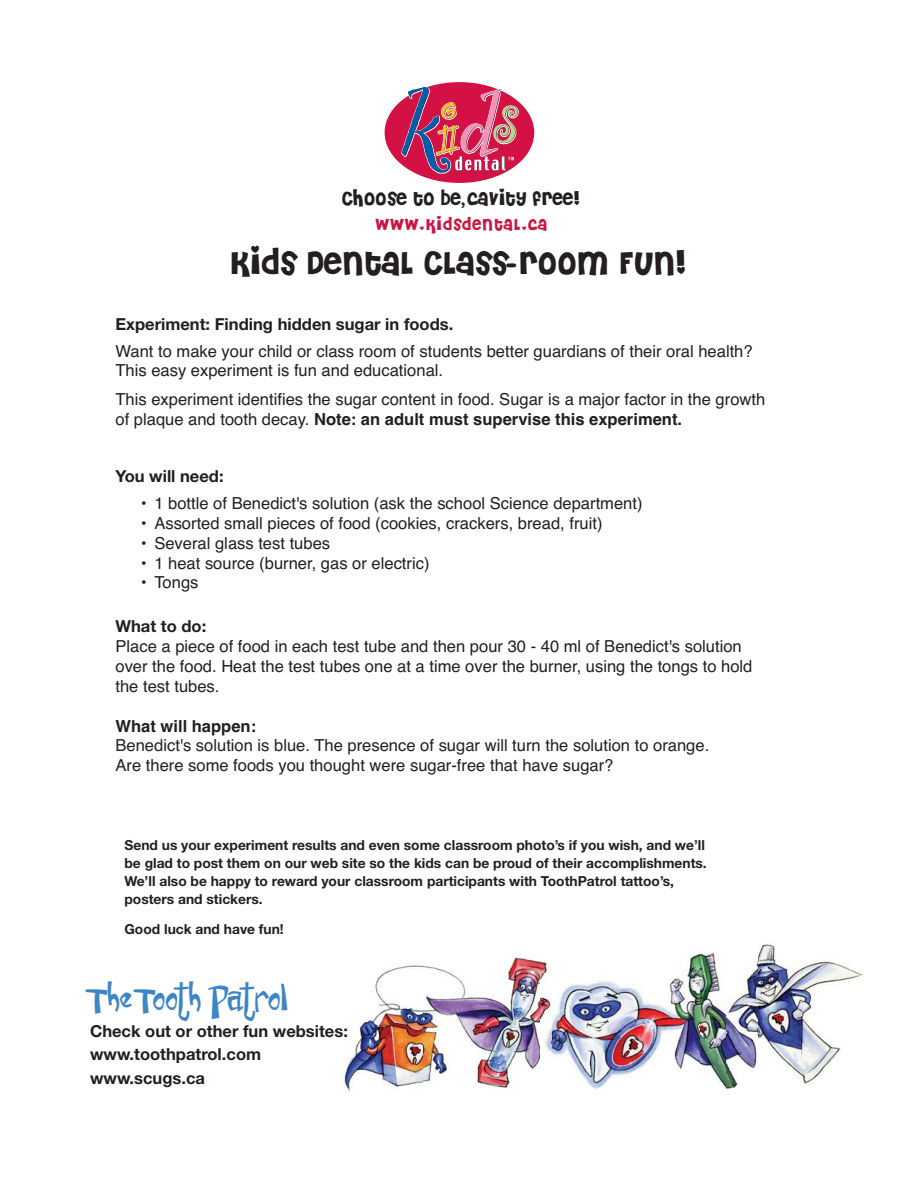
<style>
.page{position:relative;width:918px;height:1188px;background:#fff}
.page>*{position:absolute;margin:0;border:0;box-sizing:border-box;transform-origin:0 0}
.t1{font:38.7px "Junior Stinky";color:#3e85c6}
.t2{font:33.15px "Cheri";color:#231f20}
.t3{font:19.35px "Cheri";color:#231f20}
.t4{font:16.5px/19.8px "Helvetica";color:#231f20}
.t5{font:700 16.5px/23.7px "Helvetica Neue";color:#231f20}
.t6{font:16.5px "Cheri";letter-spacing:.05em;color:#cc1442}
.t7{font:700 16.5px "Helvetica";color:#231f20}
.t8{font:700 13.8px/18px "Helvetica Neue";color:#231f20}
.s1{font-family:"Arial Rounded MT Bold"}
.s2{font-weight:700}
</style>
<div class="page">
<div style="left:385px;top:82px;width:149px;height:101px;background:#d31145;border-radius:50%"></div>
<svg style="left:400px;top:85px;width:120px;height:90px"></svg>
<img style="left:552px;top:981px;width:115px;height:108px">
<img style="left:667px;top:951px;width:60px;height:138px">
<img style="left:727px;top:1086px;width:9px;height:3px">
<img style="left:727px;top:944px;width:136px;height:142px">
<img style="left:344px;top:965px;width:79px;height:127px">
<img style="left:423px;top:956px;width:125px;height:132px">
<img style="left:541px;top:974px;width:11px;height:114px">
<p class="t3" style="left:341px;top:187px;width:239px">CHOOSE TO BE<span class="s1">,</span>CAVITY FREE!</p>
<p class="t6" style="left:374px;top:214px;width:173px">WWW.KIDSDENTAL.CA</p>
<h2 class="t2" style="left:228px;top:243px;width:458px">KIDS DENTAL CLASS<span class="s1">-</span>ROOM FUN!</h2>
<p class="t5" style="left:116px;top:313px;width:339px">Experiment: Finding hidden sugar in foods.</p>
<p class="t4" style="left:116px;top:342px;width:639px">Want to make your child or class room of students better guardians of their oral health?<br>This easy experiment is fun and educational.</p>
<p class="t4" style="left:116px;top:391px;width:651px">This experiment identifies the sugar content in food. Sugar is a major factor in the growth of plaque and tooth decay. <span class="s2">Note: an adult must supervise this experiment.</span></p>
<p class="t5" style="left:116px;top:466px;width:110px">You will need:</p>
<p class="t4" style="left:140px;top:495px;width:504px">• 1 bottle of Benedict's solution (ask the school Science department)</p>
<p class="t4" style="left:140px;top:515px;width:464px">• Assorted small pieces of food (cookies, crackers, bread, fruit)</p>
<p class="t4" style="left:140px;top:535px;width:192px">• Several glass test tubes</p>
<p class="t4" style="left:140px;top:554px;width:291px">• 1 heat source (burner, gas or electric)</p>
<p class="t4" style="left:140px;top:574px;width:60px">• Tongs</p>
<p class="t5" style="left:116px;top:615px;width:92px">What to do:</p>
<p class="t4" style="left:116px;top:638px;width:639px">Place a piece of food in each test tube and then pour 30 - 40 ml of Benedict's solution over the food. Heat the test tubes one at a time over the burner, using the tongs to hold the test tubes.</p>
<p class="t7" style="left:116px;top:720px;width:142px">What will happen:</p>
<p class="t4" style="left:116px;top:737px;width:595px">Benedict's solution is blue. The presence of sugar will turn the solution to orange.<br>Are there some foods you thought were sugar-free that have sugar?</p>
<p class="t8" style="left:125px;top:838px;width:584px">Send us your experiment results and even some classroom photo’s if you wish, and we’ll be glad to post them on our web site so the kids can be proud of their accomplishments.<br>We’ll also be happy to reward your classroom participants with ToothPatrol tattoo’s, posters and stickers.</p>
<p class="t8" style="left:125px;top:921px;width:161px">Good luck and have fun!</p>
<h1 class="t1" style="left:85px;top:980px;width:205px">The Tooth Patrol</h1>
<p class="t5" style="left:90px;top:1020px;width:259px">Check out or other fun websites: www.toothpatrol.com www.scugs.ca</p>
</div>
